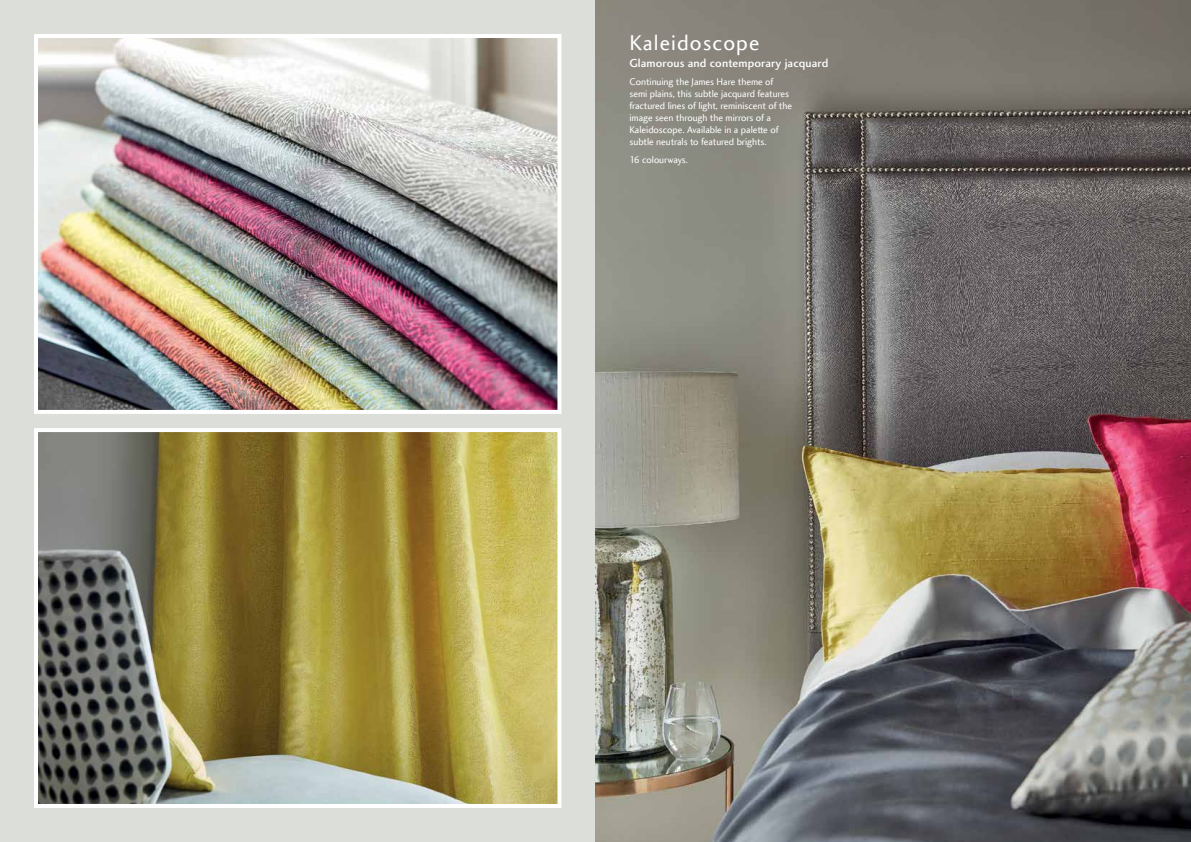
<style>
.page{position:relative;width:1191px;height:842px;background:#fff}
.page>*{position:absolute;margin:0;border:0;box-sizing:border-box;transform-origin:0 0}
.t1{font:22px "Charlotte Sans Com";letter-spacing:.05em;color:#fff}
.t2{font:12px "Charlotte Sans Medium Plain";letter-spacing:.01em;color:#fff}
.t3{font:10px/12px "Charlotte Sans Com";letter-spacing:-.005em;color:#fff}
</style>
<div class="page">
<div style="left:0;top:0;width:595px;height:842px;background:#dcded9"></div>
<img style="left:595px;top:0;width:596px;height:842px">
<img style="left:39px;top:433px;width:517px;height:370px">
<div style="left:34px;top:428px;width:527px;height:380px;border:4px solid #fff"></div>
<img style="left:39px;top:39px;width:517px;height:370px">
<div style="left:34px;top:34px;width:527px;height:380px;border:4px solid #fff"></div>
<h1 class="t1" style="left:629px;top:30px;width:131px">Kaleidoscope</h1>
<p class="t2" style="left:629px;top:56px;width:200px">Glamorous and contemporary jacquard</p>
<p class="t3" style="left:629px;top:76px;width:164px">Continuing the James Hare theme of semi plains, this subtle jacquard features fractured lines of light, reminiscent of the image seen through the mirrors of a Kaleidoscope. Available in a palette of subtle neutrals to featured brights.</p>
<p class="t3" style="left:629px;top:154px;width:60px">16 colourways.</p>
</div>
